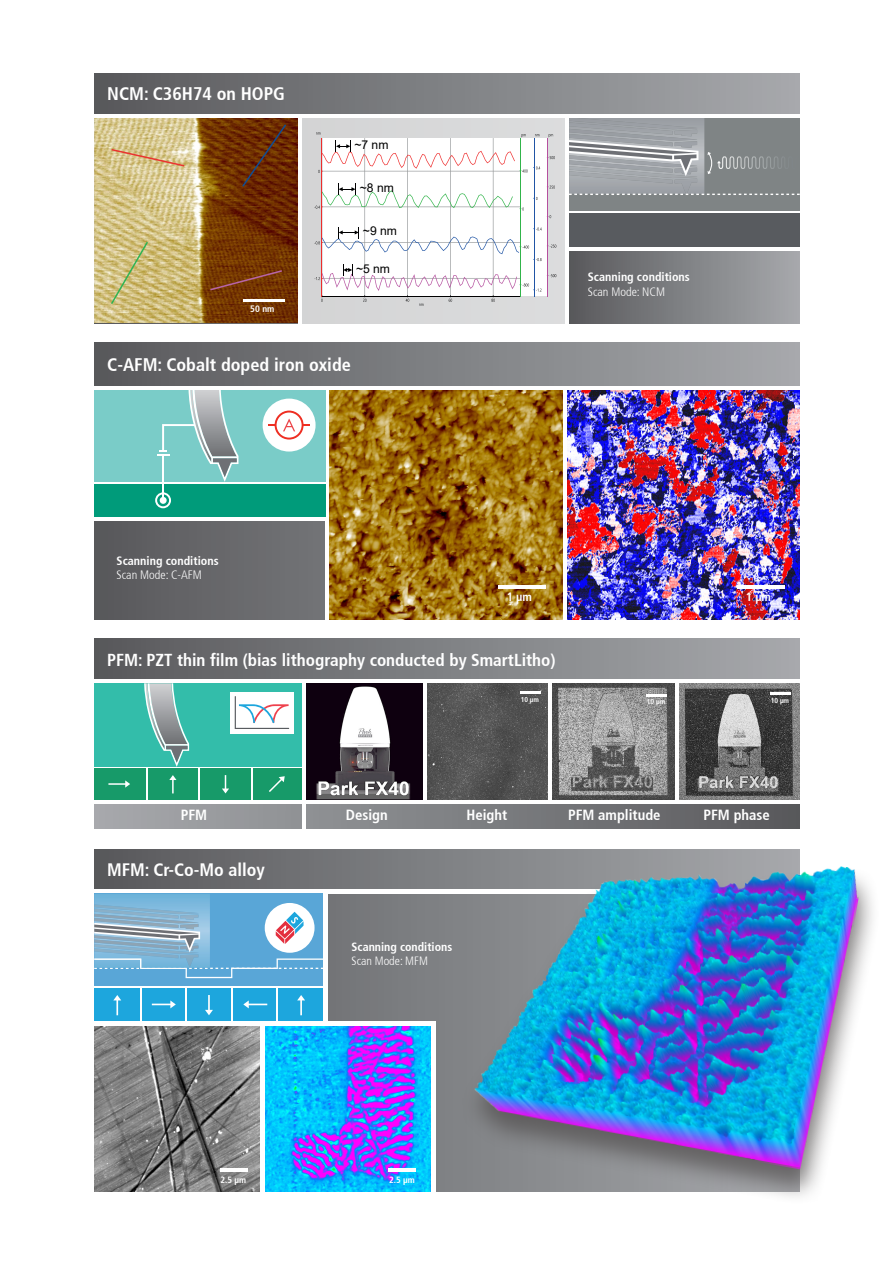
<style>
.page{position:relative;width:893px;height:1263px;background:#fff}
.page>*{position:absolute;margin:0;border:0;box-sizing:border-box;transform-origin:0 0}
.t1{font:700 condensed 18.3px "Frutiger 67";color:#fff}
.t2{font:700 condensed 18px "Frutiger 67";color:#fff}
.t3{font:700 condensed 17.25px "Frutiger 67";color:#fff}
.t4{font:700 condensed 14.7px "Frutiger 67";color:#fff}
.t5{font:700 condensed 12.15px "Frutiger 67";color:#fff}
.t6{font:300 condensed 12.15px "Frutiger 47";color:#fff}
.t7{font:12.15px "Arial";letter-spacing:-.005em;color:#000001}
.t8{font:700 condensed 12px "Frutiger 67";color:#fff}
.t9{font:300 condensed 12px "Frutiger 47";color:#fff}
.t10{font:700 condensed 9.3px "Frutiger 67";color:#fff}
.t11{font:700 condensed 9px "Frutiger 67";color:#fff}
.t12{font:700 condensed 7.05px "Frutiger 67";color:#fff}
</style>
<div class="page">
<div style="left:94px;top:73px;width:706px;height:250px;background:linear-gradient(to right,#59595c,#a7a9ad)"></div>
<div style="left:94px;top:342px;width:706px;height:278px;background:linear-gradient(to right,#5b5b5e,#a6a8ac)"></div>
<div style="left:93px;top:639px;width:707px;height:56px;background:linear-gradient(to right,#59595c,#a7a9ad)"></div>
<div style="left:569px;top:251px;width:231px;height:72px;background:linear-gradient(to right,#59595c,#a7a9ac)"></div>
<div style="left:299px;top:117px;width:266px;height:210px;background:#d8d8d9"></div>
<div style="left:322px;top:138px;width:225px;height:158px;background:#fff"></div>
<svg style="left:94px;top:849px;width:377px;height:342px;background:#76787b"></svg>
<svg style="left:94px;top:811px;width:377px;height:17px;background:#929397"></svg>
<div style="left:73px;top:889px;width:772px;height:5px;background:#fff"></div>
<img style="left:94px;top:1026px;width:167px;height:165px">
<img style="left:265px;top:1026px;width:166px;height:165px">
<hr style="left:261px;top:1025px;width:4px;height:174px;background:#fff">
<hr style="left:431px;top:1025px;width:4px;height:174px;background:#fff">
<hr style="left:220px;top:1168px;width:27px;height:4px;background:#fff">
<hr style="left:389px;top:1168px;width:27px;height:4px;background:#fff">
<div style="left:94px;top:894px;width:230px;height:92px;background:#59a6d7"></div>
<div style="left:94px;top:988px;width:230px;height:34px;background:#1da6dd"></div>
<hr style="left:94px;top:986px;width:230px;height:2px;background:#fff">
<hr style="left:140px;top:986px;width:2px;height:36px;background:#fff">
<hr style="left:185px;top:986px;width:2px;height:36px;background:#fff">
<hr style="left:231px;top:986px;width:2px;height:36px;background:#fff">
<hr style="left:276px;top:986px;width:2px;height:36px;background:#fff">
<svg style="left:152px;top:1000px;width:24px;height:8px"></svg>
<svg style="left:243px;top:1000px;width:24px;height:8px"></svg>
<svg style="left:113px;top:995px;width:8px;height:20px"></svg>
<svg style="left:297px;top:995px;width:8px;height:20px"></svg>
<svg style="left:205px;top:995px;width:8px;height:20px"></svg>
<svg style="left:94px;top:958px;width:229px;height:20px"></svg>
<div style="left:265px;top:903px;width:50px;height:50px;background:#fff;border-radius:50%"></div>
<svg style="left:276px;top:912px;width:28px;height:32px"></svg>
<img style="left:94px;top:894px;width:116px;height:74px">
<img style="left:94px;top:958px;width:47px;height:10px">
<img style="left:94px;top:954px;width:85px;height:4px">
<img style="left:94px;top:952px;width:104px;height:2px">
<img style="left:180px;top:954px;width:18px;height:14px">
<img style="left:94px;top:904px;width:104px;height:19px">
<img style="left:180px;top:914px;width:18px;height:6px">
<svg style="left:94px;top:923px;width:106px;height:29px;background:#9bb3c3"></svg>
<hr style="left:323px;top:892px;width:4px;height:132px;background:#fff">
<hr style="left:73px;top:1022px;width:362px;height:4px;background:#fff">
<img style="left:306px;top:683px;width:117px;height:117px">
<img style="left:427px;top:683px;width:373px;height:117px">
<hr style="left:520px;top:692px;width:20px;height:2px;background:#fff">
<hr style="left:646px;top:694px;width:21px;height:2px;background:#fff">
<hr style="left:770px;top:693px;width:20px;height:2px;background:#fff">
<svg style="left:94px;top:804px;width:706px;height:7px;background:#818285"></svg>
<hr style="left:493px;top:138px;width:1px;height:159px;background:#989b9c">
<hr style="left:450px;top:138px;width:1px;height:159px;background:#989b9c">
<hr style="left:407px;top:138px;width:1px;height:159px;background:#989b9c">
<hr style="left:364px;top:138px;width:1px;height:159px;background:#989b9c">
<hr style="left:322px;top:207px;width:199px;height:1px;background:#989b9c">
<hr style="left:534px;top:138px;width:1px;height:159px;background:#2155a5">
<hr style="left:547px;top:138px;width:1px;height:159px;background:#b5509f">
<svg style="left:548px;top:186px;width:7px;height:3px"></svg>
<svg style="left:548px;top:156px;width:7px;height:3px"></svg>
<hr style="left:520px;top:138px;width:1px;height:159px;background:#31b44a">
<hr style="left:322px;top:138px;width:1px;height:159px;background:#ee2d2d">
<svg style="left:314px;top:184px;width:199px;height:25px"></svg>
<svg style="left:316px;top:132px;width:224px;height:41px"></svg>
<svg style="left:314px;top:227px;width:242px;height:79px"></svg>
<img style="left:94px;top:118px;width:204px;height:205px">
<hr style="left:243px;top:299px;width:42px;height:3px;background:#fff">
<svg style="left:241px;top:123px;width:47px;height:65px;background:#682b06"></svg>
<svg style="left:110px;top:148px;width:76px;height:20px;background:#d9be8b"></svg>
<svg style="left:110px;top:240px;width:39px;height:66px;background:#c9be7c"></svg>
<svg style="left:209px;top:269px;width:75px;height:23px;background:#79390c"></svg>
<hr style="left:298px;top:117px;width:4px;height:208px;background:#fff">
<img style="left:329px;top:390px;width:234px;height:229px">
<img style="left:567px;top:390px;width:233px;height:229px">
<hr style="left:326px;top:387px;width:3px;height:234px;background:#fff">
<hr style="left:563px;top:387px;width:4px;height:234px;background:#fff">
<hr style="left:302px;top:682px;width:4px;height:151px;background:#fff">
<hr style="left:423px;top:680px;width:4px;height:121px;background:#fff">
<hr style="left:548px;top:680px;width:4px;height:121px;background:#fff">
<hr style="left:675px;top:680px;width:3px;height:121px;background:#fff">
<div style="left:94px;top:389px;width:231px;height:93px;background:#7accc8"></div>
<div style="left:94px;top:484px;width:231px;height:34px;background:#009b7a"></div>
<hr style="left:94px;top:482px;width:231px;height:2px;background:#fff">
<hr style="left:162px;top:455px;width:2px;height:44px;background:#fff">
<svg style="left:157px;top:390px;width:81px;height:92px"></svg>
<svg style="left:155px;top:492px;width:16px;height:16px"></svg>
<div style="left:263px;top:399px;width:53px;height:52px;background:#fff;border-radius:50%"></div>
<svg style="left:268px;top:411px;width:42px;height:29px"></svg>
<hr style="left:92px;top:386px;width:775px;height:4px;background:#fff">
<hr style="left:92px;top:517px;width:235px;height:3px;background:#fff">
<div style="left:460px;top:866px;width:420px;height:339px;background:#535050;opacity:.75"></div>
<img style="left:471px;top:810px;width:392px;height:361px">
<hr style="left:498px;top:585px;width:47px;height:3px;background:#fff">
<hr style="left:737px;top:585px;width:47px;height:3px;background:#fff">
<div style="left:569px;top:118px;width:231px;height:93px;background:#7f8485"></div>
<div style="left:569px;top:213px;width:231px;height:35px;background:#585b5f"></div>
<svg style="left:707px;top:152px;width:5px;height:22px"></svg>
<hr style="left:569px;top:211px;width:231px;height:2px;background:#fff">
<img style="left:569px;top:118px;width:135px;height:76px">
<img style="left:675px;top:179px;width:22px;height:15px">
<img style="left:569px;top:176px;width:104px;height:8px">
<img style="left:569px;top:118px;width:128px;height:22px">
<img style="left:675px;top:130px;width:22px;height:6px">
<svg style="left:569px;top:140px;width:129px;height:36px;background:#aaadb1"></svg>
<img style="left:717px;top:156px;width:65px;height:13px">
<svg style="left:569px;top:194px;width:231px;height:1px"></svg>
<hr style="left:92px;top:115px;width:775px;height:3px;background:#fff">
<hr style="left:565px;top:117px;width:4px;height:208px;background:#fff">
<hr style="left:567px;top:247px;width:234px;height:4px;background:#fff">
<div style="left:94px;top:683px;width:208px;height:84px;background:#33bdaa"></div>
<div style="left:230px;top:692px;width:64px;height:41px;background:#fff"></div>
<svg style="left:235px;top:696px;width:54px;height:33px"></svg>
<div style="left:94px;top:769px;width:208px;height:31px;background:#179a69"></div>
<hr style="left:146px;top:768px;width:2px;height:32px;background:#fff">
<hr style="left:198px;top:768px;width:2px;height:32px;background:#fff">
<hr style="left:251px;top:768px;width:2px;height:32px;background:#fff">
<svg style="left:108px;top:780px;width:22px;height:8px"></svg>
<svg style="left:269px;top:776px;width:16px;height:16px"></svg>
<svg style="left:169px;top:775px;width:7px;height:18px"></svg>
<svg style="left:222px;top:775px;width:7px;height:18px"></svg>
<svg style="left:144px;top:683px;width:45px;height:84px"></svg>
<hr style="left:93px;top:679px;width:709px;height:4px;background:#fff">
<div style="left:26px;top:61px;width:68px;height:1161px;background:#fff"></div>
<p class="t1" style="left:107px;top:83px;width:179px">NCM: C36H74 on HOPG</p>
<p class="t10" style="left:250px;top:303px;width:26px">50 nm</p>
<p class="t7" style="left:354px;top:137px;width:36px">~7 nm</p>
<p class="t7" style="left:360px;top:180px;width:36px">~8 nm</p>
<p class="t7" style="left:363px;top:223px;width:36px">~9 nm</p>
<p class="t7" style="left:356px;top:260px;width:36px">~5 nm</p>
<p class="t1" style="left:107px;top:354px;width:245px">C-AFM: Cobalt doped iron oxide</p>
<p class="t5" style="left:117px;top:553px;width:104px">Scanning conditions</p>
<p class="t6" style="left:117px;top:568px;width:87px">Scan Mode: C-AFM</p>
<p class="t5" style="left:588px;top:270px;width:104px">Scanning conditions</p>
<p class="t6" style="left:588px;top:285px;width:79px">Scan Mode: NCM</p>
<p class="t5" style="left:507px;top:590px;width:27px">1 µm</p>
<p class="t5" style="left:746px;top:590px;width:27px">1 µm</p>
<p class="t3" style="left:107px;top:650px;width:450px">PFM: PZT thin film (bias lithography conducted by SmartLitho)</p>
<p class="t12" style="left:521px;top:695px;width:20px">10 µm</p>
<p class="t12" style="left:647px;top:697px;width:20px">10 µm</p>
<p class="t12" style="left:771px;top:696px;width:20px">10 µm</p>
<p class="t4" style="left:181px;top:807px;width:28px">PFM</p>
<p class="t4" style="left:346px;top:807px;width:43px">Design</p>
<p class="t4" style="left:466px;top:807px;width:42px">Height</p>
<p class="t4" style="left:568px;top:807px;width:94px">PFM amplitude</p>
<p class="t4" style="left:703px;top:807px;width:68px">PFM phase</p>
<p class="t2" style="left:107px;top:859px;width:159px">MFM: Cr-Co-Mo alloy</p>
<p class="t8" style="left:352px;top:940px;width:102px">Scanning conditions</p>
<p class="t9" style="left:352px;top:954px;width:78px">Scan Mode: MFM</p>
<p class="t11" style="left:220px;top:1174px;width:27px">2.5 µm</p>
<p class="t11" style="left:389px;top:1174px;width:27px">2.5 µm</p>
</div>
